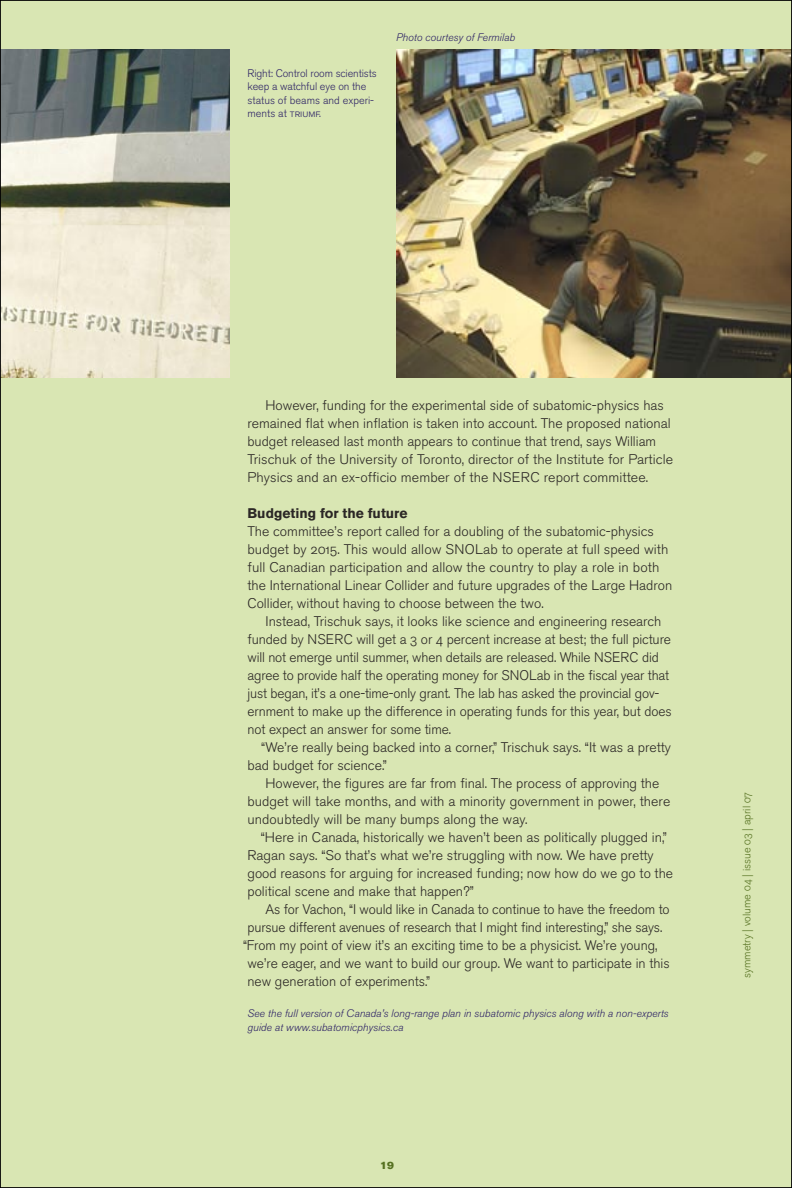
<style>
.page{position:relative;width:792px;height:1188px;background:#d9e6b3}
.page>*{position:absolute;margin:0;border:0;box-sizing:border-box;transform-origin:0 0}
.Text_indent_9_25_12_Light_OSF{font:13.8px/18px "Akzidenz Grotesk BE Light Os F";color:#2b2725}
.Text_9_25_12_Light_OSF{font:13.8px/18px "Akzidenz Grotesk BE Light Os F";color:#2b2725}
.Text_Bold_9_25_12{font:700 13.8px "Akzidenz Grotesk BE";color:#2b2725}
.Caption_7_25_9_Light_Italic_OSF{font:10.8px/13.5px "Akzidenz Grotesk BE Lig It Os F";color:#2e2366}
.Caption_7_25_9_Light_Italic_OSF-2{font:10.8px/13.5px "Akzidenz Grotesk BE Light Os F";letter-spacing:-.01em;color:#2e2366}
.t1{font:10.8px "Akzidenz Grotesk BE Light Os F";color:#567121}
.Photo_Credit_7_25_9_Light_Italic_OSF{font:10.8px "Akzidenz Grotesk BE Lig It Os F";color:#2e2366}
.t2{font:10.5px "Akzidenz Grotesk BE Super";color:#567121}
.s1{font-family:"Akzidenz Grotesk BE Light SC"}
</style>
<div class="page">
<img style="left:2px;top:50px;width:228px;height:328px">
<img style="left:396px;top:50px;width:394px;height:328px">
<p class="Caption_7_25_9_Light_Italic_OSF-2" style="left:248px;top:66px;width:131px">Right: Control room scientists keep a watchful eye on the status of beams and experi&shy;ments at <span class="s1">triumf.</span></p>
<p class="Photo_Credit_7_25_9_Light_Italic_OSF" style="left:396px;top:31px;width:121px">Photo courtesy of Fermilab</p>
<p class="Text_indent_9_25_12_Light_OSF" style="left:248px;top:396px;width:427px;text-indent:18px">However, funding for the experimental side of subatomic-physics has remained flat when inflation is taken into account. The proposed national budget released last month appears to continue that trend, says William Trischuk of the University of Toronto, director of the Institute for Particle Physics and an ex-officio member of the NSERC report committee.</p>
<p class="Text_Bold_9_25_12" style="left:248px;top:505px;width:162px">Budgeting for the future</p>
<p class="Text_9_25_12_Light_OSF" style="left:248px;top:522px;width:426px">The committee’s report called for a doubling of the subatomic-physics budget by 2015. This would allow SNOLab to operate at full speed with full Canadian participation and allow the country to play a role in both the International Linear Collider and future upgrades of the Large Hadron Collider, without having to choose between the two.</p>
<p class="Text_indent_9_25_12_Light_OSF" style="left:248px;top:612px;width:426px;text-indent:18px">Instead, Trischuk says, it looks like science and engineering research funded by NSERC will get a 3 or 4 percent increase at best; the full picture will not emerge until summer, when details are released. While NSERC did agree to provide half the operating money for SNOLab in the fiscal year that just began, it’s a one-time-only grant. The lab has asked the provincial gov&shy;ernment to make up the difference in operating funds for this year, but does not expect an answer for some time.</p>
<p class="Text_indent_9_25_12_Light_OSF" style="left:248px;top:738px;width:425px;text-indent:14px">“We’re really being backed into a corner,” Trischuk says. “It was a pretty bad budget for science.”</p>
<p class="Text_indent_9_25_12_Light_OSF" style="left:248px;top:774px;width:424px;text-indent:18px">However, the figures are far from final. The process of approving the budget will take months, and with a minority government in power, there undoubtedly will be many bumps along the way.</p>
<p class="Text_indent_9_25_12_Light_OSF" style="left:248px;top:828px;width:427px;text-indent:13px">“Here in Canada, historically we haven’t been as politically plugged in,” Ragan says. “So that’s what we’re struggling with now. We have pretty good reasons for arguing for increased funding; now how do we go to the political scene and make that happen?”</p>
<p class="Text_indent_9_25_12_Light_OSF" style="left:266px;top:900px;width:406px">As for Vachon, “I would like in Canada to continue to have the freedom to</p>
<p class="Text_indent_9_25_12_Light_OSF" style="left:248px;top:918px;width:416px">pursue different avenues of research that I might find interesting,” she says.</p>
<p class="Text_indent_9_25_12_Light_OSF" style="left:243px;top:936px;width:416px">“From my point of view it’s an exciting time to be a physicist. We’re young,</p>
<p class="Text_indent_9_25_12_Light_OSF" style="left:248px;top:954px;width:424px">we’re eager, and we want to build our group. We want to participate in this</p>
<p class="Text_indent_9_25_12_Light_OSF" style="left:248px;top:972px;width:184px">new generation of experiments.”</p>
<p class="Caption_7_25_9_Light_Italic_OSF" style="left:248px;top:1007px;width:423px">See the full version of Canada’s long-range plan in subatomic physics along with a non-experts guide at www.subatomicphysics.ca</p>
<p class="t2" style="left:380px;top:1159px;width:15px">19</p>
<p class="t1" style="left:741px;top:978px;width:187px;rotate:-90deg">symmetry | volume 04 | issue 03 | april 07</p>
</div>
